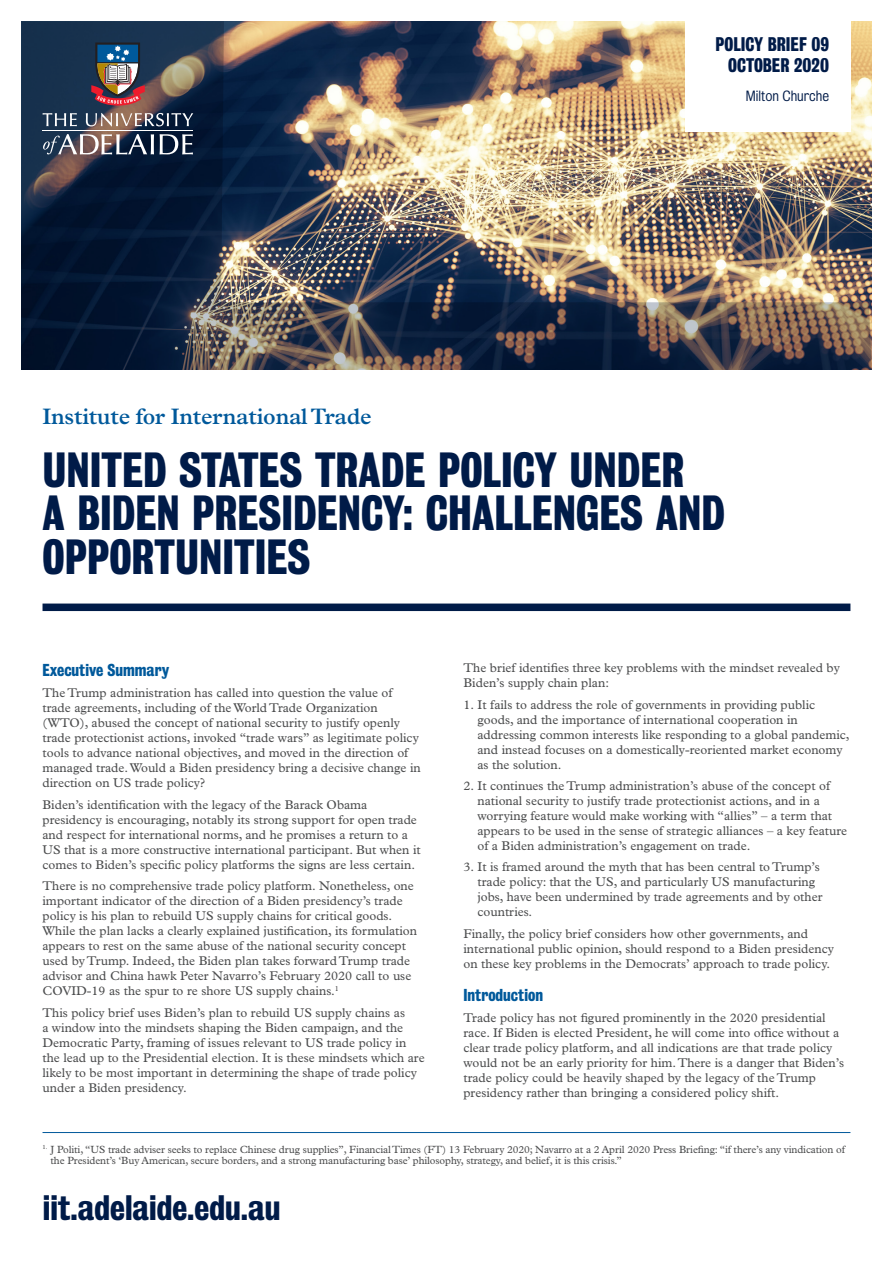
<style>
.page{position:relative;width:893px;height:1263px;background:#fff}
.page>*{position:absolute;margin:0;border:0;box-sizing:border-box;transform-origin:0 0}
.Cover_head__A4_white{font:700 45px/43.5px "Bureau Grot Condensed";color:#001b48}
.t1{font:700 32.25px "Bureau Grot Condensed";color:#001b48}
.Intro_text{font:600 22.5px "Plantin MT Std";letter-spacing:-.01em;color:#00599b}
.t2{font:700 18px/21px "Bureau Grot Condensed";color:#001b48;text-align:right}
.t3{font:700 15.75px "Bureau Grot Condensed";color:#00599b}
.t4{font:300 13.5px "Bureau Grot";color:#001b48}
.Body_Text{font:12.75px/15px "Plantin MT Std";color:#4b4c4d}
.Footnotes{font:10.5px/11.7px "Plantin MT Std";letter-spacing:-.01em;color:#4b4c4d}
</style>
<div class="page">
<svg style="left:21px;top:21px;width:851px;height:349px;background:#6a6663"></svg>
<svg style="left:43px;top:113px;width:34px;height:13px"></svg>
<svg style="left:43px;top:134px;width:111px;height:20px"></svg>
<svg style="left:160px;top:134px;width:33px;height:20px"></svg>
<hr style="left:43px;top:130px;width:150px;height:1px;background:#fff">
<svg style="left:86px;top:113px;width:107px;height:13px"></svg>
<svg style="left:91px;top:43px;width:54px;height:63px;background:#6b606d"></svg>
<div style="left:43px;top:603px;width:807px;height:8px;background:#001b48"></div>
<div style="left:685px;top:0;width:165px;height:132px;background:#fff"></div>
<hr style="left:43px;top:1132px;width:807px;height:1px;background:#00599b">
<h3 class="t2" style="left:716px;top:34px;width:115px">POLICY BRIEF 09<br>OCTOBER 2020</h3>
<h3 class="t4" style="left:746px;top:88px;width:85px">Milton Churche</h3>
<p class="Intro_text" style="left:43px;top:403px;width:331px">Institute for International Trade</p>
<p class="Cover_head__A4_white" style="left:43px;top:448px;width:684px">UNITED STATES TRADE POLICY UNDER<br>A BIDEN PRESIDENCY: CHALLENGES AND<br>OPPORTUNITIES</p>
<h2 class="t3" style="left:43px;top:661px;width:128px">Executive Summary</h2>
<p class="Body_Text" style="left:43px;top:686px;width:380px">The Trump administration has called into question the value of trade agreements, including of the World Trade Organization (WTO), abused the concept of national security to justify openly trade protectionist actions, invoked “trade wars” as legitimate policy tools to advance national objectives, and moved in the direction of managed trade. Would a Biden presidency bring a decisive change in direction on US trade policy?</p>
<p class="Body_Text" style="left:43px;top:797px;width:380px">Biden’s identification with the legacy of the Barack Obama presidency is encouraging, notably its strong support for open trade and respect for international norms, and he promises a return to a US that is a more constructive international participant. But when it comes to Biden’s specific policy platforms the signs are less certain.</p>
<p class="Body_Text" style="left:43px;top:878px;width:376px">There is no comprehensive trade policy platform. Nonetheless, one important indicator of the direction of a Biden presidency’s trade policy is his plan to rebuild US supply chains for critical goods.<br>While the plan lacks a clearly explained justification, its formulation appears to rest on the same abuse of the national security concept used by Trump. Indeed, the Biden plan takes forward Trump trade advisor and China hawk Peter Navarro’s February 2020 call to use COVID-19 as the spur to re shore US supply chains.<sup>1</sup></p>
<p class="Body_Text" style="left:43px;top:1005px;width:384px">This policy brief uses Biden’s plan to rebuild US supply chains as<br>a window into the mindsets shaping the Biden campaign, and the Democratic Party, framing of issues relevant to US trade policy in the lead up to the Presidential election. It is these mindsets which are likely to be most important in determining the shape of trade policy under a Biden presidency.</p>
<p class="Body_Text" style="left:463px;top:660px;width:378px">The brief identifies three key problems with the mindset revealed by<br>Biden’s supply chain plan:</p>
<p class="Body_Text" style="left:478px;top:697px;width:374px;text-indent:-14px">1. It fails to address the role of governments in providing public goods, and the importance of international cooperation in addressing common interests like responding to a global pandemic, and instead focuses on a domestically-reoriented market economy as the solution.</p>
<p class="Body_Text" style="left:478px;top:778px;width:371px;text-indent:-14px">2. It continues the Trump administration’s abuse of the concept of national security to justify trade protectionist actions, and in a worrying feature would make working with “allies” – a term that appears to be used in the sense of strategic alliances – a key feature of a Biden administration’s engagement on trade.</p>
<p class="Body_Text" style="left:478px;top:860px;width:346px;text-indent:-14px">3. It is framed around the myth that has been central to Trump’s trade policy: that the US, and particularly US manufacturing jobs, have been undermined by trade agreements and by other countries.</p>
<p class="Body_Text" style="left:463px;top:926px;width:372px">Finally, the policy brief considers how other governments, and international public opinion, should respond to a Biden presidency on these key problems in the Democrats’ approach to trade policy.</p>
<h2 class="t3" style="left:463px;top:985px;width:81px">Introduction</h2>
<p class="Body_Text" style="left:463px;top:1010px;width:382px">Trade policy has not figured prominently in the 2020 presidential race. If Biden is elected President, he will come into office without a clear trade policy platform, and all indications are that trade policy would not be an early priority for him. There is a danger that Biden’s trade policy could be heavily shaped by the legacy of the Trump presidency rather than bringing a considered policy shift.</p>
<p class="Footnotes" style="left:51px;top:1143px;width:796px;text-indent:-8px"><sup>1.</sup> J Politi, “US trade adviser seeks to replace Chinese drug supplies”, Financial Times (FT) 13 February 2020; Navarro at a 2 April 2020 Press Briefing: “if there’s any vindication of the President’s ‘Buy American, secure borders, and a strong manufacturing base’ philosophy, strategy, and belief, it is this crisis.”</p>
<p class="t1" style="left:43px;top:1189px;width:239px">iit.adelaide.edu.au</p>
</div>
